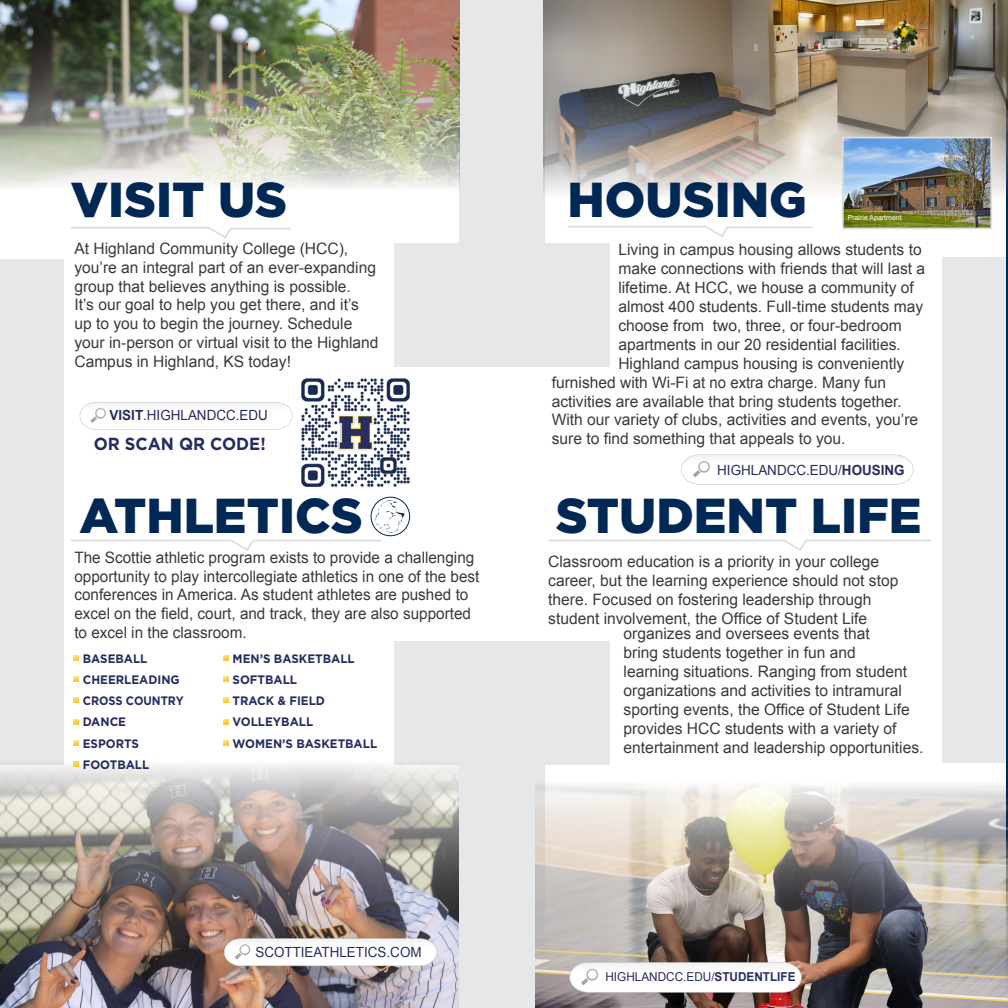
<style>
.page{position:relative;width:1008px;height:1008px;background:#fff}
.page>*{position:absolute;margin:0;border:0;box-sizing:border-box;transform-origin:0 0}
.t1{font:900 49px "Gotham";color:#002855}
.t2{font:700 17.5px "Gotham";color:#262c61;scale:.95 1}
.t3{font:15.75px/18.9px "Arial";color:#353b3f}
.t4{font:14px "Arial";color:#262c61;scale:.96 1}
.t5{font:700 12.25px "Gotham";color:#262c61;scale:.95 1}
.t6{font:12.25px "Arial";color:#262c61;scale:.96 1}
.t7{font:700 12.25px "Gotham";color:#262c61;scale:.91 1}
.t8{font:7px "Arial";color:#fff}
.s1{font-weight:700}
</style>
<div class="page">
<div style="left:459px;top:751px;width:85px;height:257px;background:#e6e7e9"></div>
<div style="left:394px;top:641px;width:216px;height:124px;background:#e6e7e9"></div>
<div style="left:459px;top:0;width:85px;height:257px;background:#e6e7e9"></div>
<div style="left:394px;top:243px;width:216px;height:124px;background:#e6e7e9"></div>
<div style="left:0;top:259px;width:64px;height:506px;background:#e6e7e9"></div>
<div style="left:943px;top:257px;width:65px;height:506px;background:#e6e7e9"></div>
<hr style="left:1006px;top:0;width:2px;height:1008px;background:#002855">
<img style="left:544px;top:0;width:464px;height:222px">
<img style="left:845px;top:140px;width:144px;height:86px">
<div style="left:842px;top:137px;width:150px;height:92px;border:2px solid #dcdddf"></div>
<svg style="left:681px;top:454px;width:232px;height:31px"></svg>
<img style="left:536px;top:700px;width:472px;height:308px">
<hr style="left:568px;top:226px;width:138px;height:2px;background:#dcdddf">
<svg style="left:703px;top:226px;width:27px;height:11px"></svg>
<hr style="left:727px;top:227px;width:86px;height:1px;background:#dcdddf">
<hr style="left:549px;top:540px;width:235px;height:1px;background:#dcdddf">
<svg style="left:782px;top:539px;width:26px;height:12px"></svg>
<hr style="left:805px;top:540px;width:126px;height:1px;background:#dcdddf">
<hr style="left:71px;top:540px;width:161px;height:1px;background:#dcdddf">
<svg style="left:229px;top:539px;width:27px;height:12px"></svg>
<hr style="left:253px;top:540px;width:128px;height:1px;background:#dcdddf">
<svg style="left:80px;top:402px;width:213px;height:28px"></svg>
<img style="left:375px;top:499px;width:31px;height:34px">
<div style="left:371px;top:497px;width:39px;height:39px;border:1px solid #002855;border-radius:50%"></div>
<img style="left:0;top:702px;width:459px;height:306px">
<img style="left:0;top:0;width:460px;height:230px">
<svg style="left:224px;top:938px;width:213px;height:28px"></svg>
<svg style="left:74px;top:656px;width:5px;height:5px"></svg>
<svg style="left:74px;top:677px;width:5px;height:5px"></svg>
<svg style="left:74px;top:698px;width:5px;height:5px"></svg>
<svg style="left:74px;top:719px;width:5px;height:6px"></svg>
<svg style="left:74px;top:740px;width:5px;height:6px"></svg>
<svg style="left:74px;top:761px;width:5px;height:6px"></svg>
<svg style="left:223px;top:656px;width:6px;height:5px"></svg>
<svg style="left:223px;top:677px;width:6px;height:5px"></svg>
<svg style="left:223px;top:698px;width:6px;height:5px"></svg>
<svg style="left:223px;top:719px;width:6px;height:6px"></svg>
<svg style="left:223px;top:740px;width:6px;height:6px"></svg>
<hr style="left:71px;top:227px;width:138px;height:2px;background:#dcdddf">
<svg style="left:207px;top:225px;width:26px;height:14px"></svg>
<hr style="left:230px;top:228px;width:61px;height:1px;background:#dcdddf">
<svg style="left:569px;top:962px;width:233px;height:31px"></svg>
<img style="left:301px;top:378px;width:109px;height:109px">
<p class="t1" style="left:71px;top:171px;width:218px">VISIT US</p>
<p class="t3" style="left:74px;top:239px;width:306px">At Highland Community College (HCC), you’re an integral part of an ever-expanding group that believes anything is possible.<br>It’s our goal to help you get there, and it’s up to you to begin the journey. Schedule your in-person or virtual visit to the Highland Campus in Highland, KS today!</p>
<p class="t4" style="left:110px;top:406px;width:166px"><span class="s1">VISIT</span>.HIGHLANDCC.EDU</p>
<p class="t2" style="left:94px;top:434px;width:183px">OR SCAN QR CODE!</p>
<p class="t1" style="left:568px;top:171px;width:241px">HOUSING</p>
<p class="t8" style="left:848px;top:213px;width:56px">Prairie Apartment</p>
<p class="t3" style="left:618px;top:241px;width:308px">Living in campus housing allows students to make connections with friends that will last a lifetime. At HCC, we house a community of almost 400 students. Full-time students may choose from two, three, or four-bedroom apartments in our 20 residential facilities.<br>Highland campus housing is conveniently</p>
<p class="t3" style="left:552px;top:373px;width:368px">furnished with Wi-Fi at no extra charge. Many fun activities are available that bring students together.<br>With our variety of clubs, activities and events, you’re sure to find something that appeals to you.</p>
<p class="t4" style="left:717px;top:461px;width:197px">HIGHLANDCC.EDU/<span class="s1">HOUSING</span></p>
<p class="t1" style="left:80px;top:487px;width:285px">ATHLETICS</p>
<p class="t1" style="left:556px;top:487px;width:367px">STUDENT LIFE</p>
<p class="t3" style="left:548px;top:552px;width:352px">Classroom education is a priority in your college career, but the learning experience should not stop there. Focused on fostering leadership through student involvement, the Office of Student Life</p>
<p class="t3" style="left:624px;top:625px;width:301px">organizes and oversees events that<br>bring students together in fun and<br>learning situations. Ranging from student organizations and activities to intramural sporting events, the Office of Student Life provides HCC students with a variety of entertainment and leadership opportunities.</p>
<p class="t3" style="left:74px;top:548px;width:407px">The Scottie athletic program exists to provide a challenging opportunity to play intercollegiate athletics in one of the best conferences in America. As student athletes are pushed to excel on the field, court, and track, they are also supported to excel in the classroom.</p>
<p class="t5" style="left:83px;top:651px;width:70px">BASEBALL</p>
<p class="t5" style="left:83px;top:672px;width:104px">CHEERLEADING</p>
<p class="t7" style="left:83px;top:694px;width:112px">CROSS COUNTRY</p>
<p class="t5" style="left:83px;top:715px;width:47px">DANCE</p>
<p class="t5" style="left:83px;top:736px;width:61px">ESPORTS</p>
<p class="t5" style="left:83px;top:757px;width:72px">FOOTBALL</p>
<p class="t5" style="left:233px;top:651px;width:130px">MEN’S BASKETBALL</p>
<p class="t5" style="left:233px;top:672px;width:69px">SOFTBALL</p>
<p class="t5" style="left:233px;top:694px;width:99px">TRACK &amp; FIELD</p>
<p class="t5" style="left:233px;top:715px;width:86px">VOLLEYBALL</p>
<p class="t5" style="left:233px;top:736px;width:154px">WOMEN’S BASKETBALL</p>
<p class="t4" style="left:255px;top:943px;width:175px">SCOTTIEATHLETICS.COM</p>
<p class="t6" style="left:605px;top:969px;width:200px">HIGHLANDCC.EDU/<span class="s1">STUDENTLIFE</span></p>
</div>
